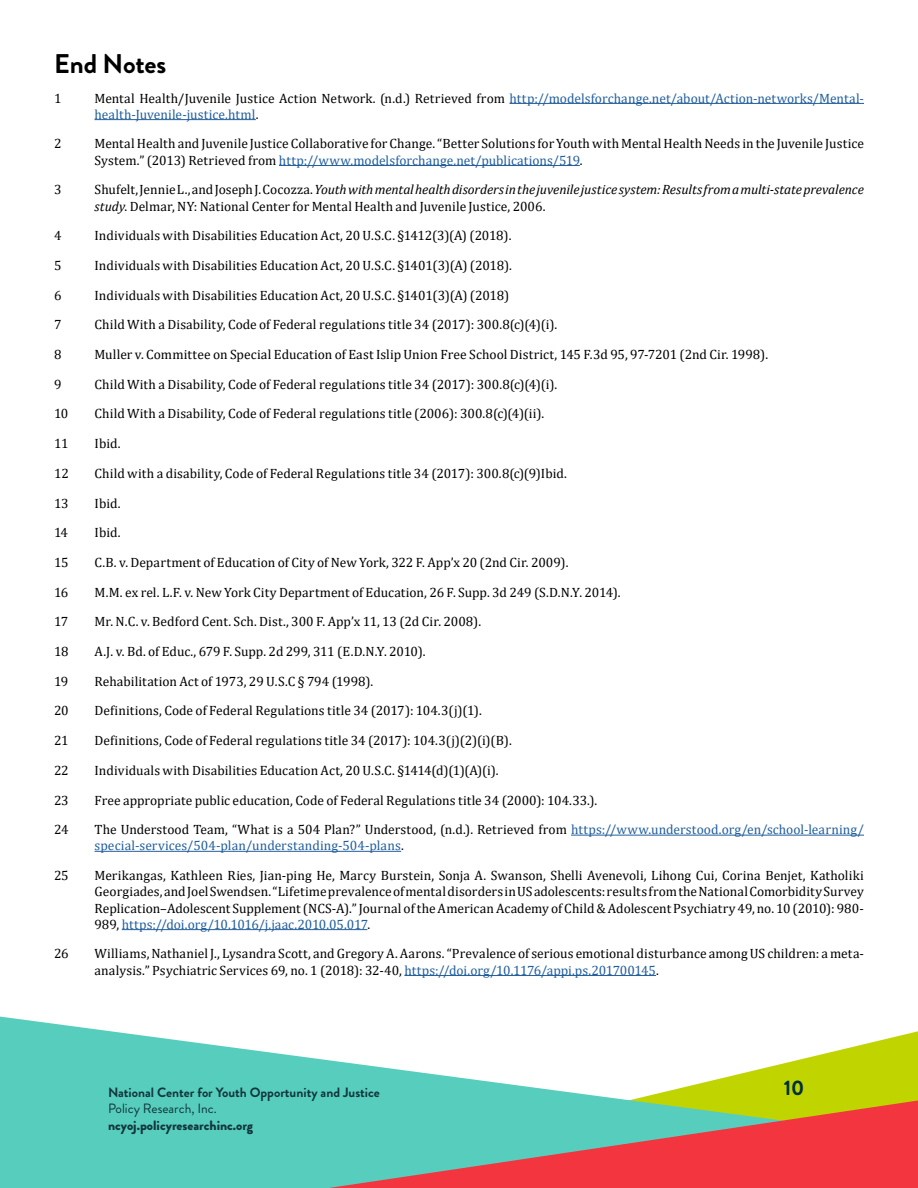
<style>
.page{position:relative;width:918px;height:1188px;background:#fff}
.page>*{position:absolute;margin:0;border:0;box-sizing:border-box;transform-origin:0 0}
.t1{font:700 27px "Brandon Grotesque";letter-spacing:-.005em;color:#000}
.t2{font:700 21px "Brandon Grotesque";color:#002f3b}
.ref{font:13.5px/16.2px "Cambria";color:#000}
.ref-2{font:13.5px/16.2px "Cambria";letter-spacing:.005em;color:#215e9e}
.t3{font:700 13.5px "Brandon Grotesque";color:#12363e}
.t4{font:900 13.5px "Brandon Grotesque";color:#12363e}
.t5{font:13.5px "Brandon Grotesque";color:#12363e}
.s1{color:#000}
.s2{color:#215e9e}
.s3{font-style:italic}
</style>
<div class="page">
<svg style="left:0;top:1016px;width:918px;height:51px"></svg>
<svg style="left:0;top:1067px;width:918px;height:121px;background:#8caf94"></svg>
<hr style="left:510px;top:103px;width:354px;height:1px;background:#215e9e">
<hr style="left:94px;top:119px;width:162px;height:1px;background:#215e9e">
<hr style="left:279px;top:165px;width:301px;height:1px;background:#215e9e">
<hr style="left:571px;top:835px;width:293px;height:1px;background:#215e9e">
<hr style="left:94px;top:851px;width:307px;height:1px;background:#215e9e">
<hr style="left:122px;top:929px;width:245px;height:1px;background:#215e9e">
<hr style="left:404px;top:975px;width:252px;height:1px;background:#215e9e">
<h1 class="t1" style="left:54px;top:45px;width:114px">End Notes</h1>
<p class="ref" style="left:54px;top:90px;width:9px">1</p>
<p class="ref-2" style="left:94px;top:90px;width:771px"><span class="s1">Mental Health/Juvenile Justice Action Network. (n.d.) Retrieved from</span> http://modelsforchange.net/about/Action-networks/Mental&shy;health-Juvenile-justice.html<span class="s1">.</span></p>
<p class="ref" style="left:54px;top:136px;width:9px">2</p>
<p class="ref" style="left:94px;top:136px;width:771px">Mental Health and Juvenile Justice Collaborative for Change. “Better Solutions for Youth with Mental Health Needs in the Juvenile Justice<br>System.” (2013) Retrieved from <span class="s2">http://www.modelsforchange.net/publications/519</span>.</p>
<p class="ref" style="left:54px;top:182px;width:9px">3</p>
<p class="ref" style="left:94px;top:182px;width:771px">Shufelt, Jennie L., and Joseph J. Cocozza. <span class="s3">Youth with mental health disorders in the juvenile justice system: Results from a multi-state prevalence study</span>. Delmar, NY: National Center for Mental Health and Juvenile Justice, 2006.</p>
<p class="ref" style="left:54px;top:228px;width:9px">4</p>
<p class="ref" style="left:94px;top:228px;width:419px">Individuals with Disabilities Education Act, 20 U.S.C. §1412(3)(A) (2018).</p>
<p class="ref" style="left:54px;top:257px;width:9px">5</p>
<p class="ref" style="left:94px;top:257px;width:419px">Individuals with Disabilities Education Act, 20 U.S.C. §1401(3)(A) (2018).</p>
<p class="ref" style="left:54px;top:287px;width:9px">6</p>
<p class="ref" style="left:94px;top:287px;width:416px">Individuals with Disabilities Education Act, 20 U.S.C. §1401(3)(A) (2018)</p>
<p class="ref" style="left:54px;top:317px;width:9px">7</p>
<p class="ref" style="left:94px;top:317px;width:464px">Child With a Disability, Code of Federal regulations title 34 (2017): 300.8(c)(4)(i).</p>
<p class="ref" style="left:54px;top:346px;width:9px">8</p>
<p class="ref" style="left:94px;top:346px;width:675px">Muller v. Committee on Special Education of East Islip Union Free School District, 145 F.3d 95, 97-7201 (2nd Cir. 1998).</p>
<p class="ref" style="left:54px;top:376px;width:9px">9</p>
<p class="ref" style="left:94px;top:376px;width:464px">Child With a Disability, Code of Federal regulations title 34 (2017): 300.8(c)(4)(i).</p>
<p class="ref" style="left:54px;top:406px;width:16px">10</p>
<p class="ref" style="left:95px;top:406px;width:451px">Child With a Disability, Code of Federal regulations title (2006): 300.8(c)(4)(ii).</p>
<p class="ref" style="left:54px;top:435px;width:16px">11</p>
<p class="ref" style="left:95px;top:435px;width:28px">Ibid.</p>
<p class="ref" style="left:54px;top:465px;width:16px">12</p>
<p class="ref" style="left:94px;top:465px;width:474px">Child with a disability, Code of Federal Regulations title 34 (2017): 300.8(c)(9)Ibid.</p>
<p class="ref" style="left:54px;top:495px;width:16px">13</p>
<p class="ref" style="left:94px;top:495px;width:28px">Ibid.</p>
<p class="ref" style="left:54px;top:525px;width:16px">14</p>
<p class="ref" style="left:95px;top:525px;width:28px">Ibid.</p>
<p class="ref" style="left:54px;top:554px;width:16px">15</p>
<p class="ref" style="left:94px;top:554px;width:476px">C.B. v. Department of Education of City of New York, 322 F. App’x 20 (2nd Cir. 2009).</p>
<p class="ref" style="left:54px;top:584px;width:16px">16</p>
<p class="ref" style="left:94px;top:584px;width:528px">M.M. ex rel. L.F. v. New York City Department of Education, 26 F. Supp. 3d 249 (S.D.N.Y. 2014).</p>
<p class="ref" style="left:54px;top:614px;width:16px">17</p>
<p class="ref" style="left:95px;top:614px;width:388px">Mr. N.C. v. Bedford Cent. Sch. Dist., 300 F. App’x 11, 13 (2d Cir. 2008).</p>
<p class="ref" style="left:54px;top:643px;width:16px">18</p>
<p class="ref" style="left:95px;top:643px;width:333px">A.J. v. Bd. of Educ., 679 F. Supp. 2d 299, 311 (E.D.N.Y. 2010).</p>
<p class="ref" style="left:54px;top:673px;width:16px">19</p>
<p class="ref" style="left:95px;top:673px;width:280px">Rehabilitation Act of 1973, 29 U.S.C § 794 (1998).</p>
<p class="ref" style="left:54px;top:703px;width:16px">20</p>
<p class="ref" style="left:95px;top:703px;width:389px">Definitions, Code of Federal Regulations title 34 (2017): 104.3(j)(1).</p>
<p class="ref" style="left:54px;top:732px;width:16px">21</p>
<p class="ref" style="left:95px;top:732px;width:419px">Definitions, Code of Federal regulations title 34 (2017): 104.3(j)(2)(i)(B).</p>
<p class="ref" style="left:54px;top:762px;width:16px">22</p>
<p class="ref" style="left:95px;top:762px;width:406px">Individuals with Disabilities Education Act, 20 U.S.C. §1414(d)(1)(A)(i).</p>
<p class="ref" style="left:54px;top:792px;width:16px">23</p>
<p class="ref" style="left:95px;top:792px;width:504px">Free appropriate public education, Code of Federal Regulations title 34 (2000): 104.33.).</p>
<p class="ref" style="left:54px;top:822px;width:16px">24</p>
<p class="ref-2" style="left:94px;top:822px;width:771px"><span class="s1">The Understood Team, “What is a 504 Plan?” Understood, (n.d.). Retrieved from</span> https://www.understood.org/en/school-learning/ special-services/504-plan/understanding-504-plans<span class="s1">.</span></p>
<p class="ref" style="left:54px;top:867px;width:16px">25</p>
<p class="ref" style="left:94px;top:867px;width:771px;text-align:justify">Merikangas, Kathleen Ries, Jian-ping He, Marcy Burstein, Sonja A. Swanson, Shelli Avenevoli, Lihong Cui, Corina Benjet, Katholiki Georgiades, and Joel Swendsen. “Lifetime prevalence of mental disorders in US adolescents: results from the National Comorbidity Survey Replication–Adolescent Supplement (NCS-A).” Journal of the American Academy of Child &amp; Adolescent Psychiatry 49, no. 10 (2010): 980- 989, <span class="s2">https://doi.org/10.1016/j.jaac.2010.05.017</span>.</p>
<p class="ref" style="left:54px;top:946px;width:16px">26</p>
<p class="ref" style="left:94px;top:946px;width:771px">Williams, Nathaniel J., Lysandra Scott, and Gregory A. Aarons. “Prevalence of serious emotional disturbance among US children: a meta&shy;analysis.” Psychiatric Services 69, no. 1 (2018): 32-40, <span class="s2">https://doi.org/10.1176/appi.ps.201700145</span>.</p>
<p class="t3" style="left:108px;top:1083px;width:273px">National Center for Youth Opportunity and Justice</p>
<p class="t5" style="left:108px;top:1100px;width:110px">Policy Research, Inc.</p>
<p class="t4" style="left:108px;top:1116px;width:147px">ncyoj.policyresearchinc.org</p>
<h2 class="t2" style="left:784px;top:1073px;width:22px">10</h2>
</div>
